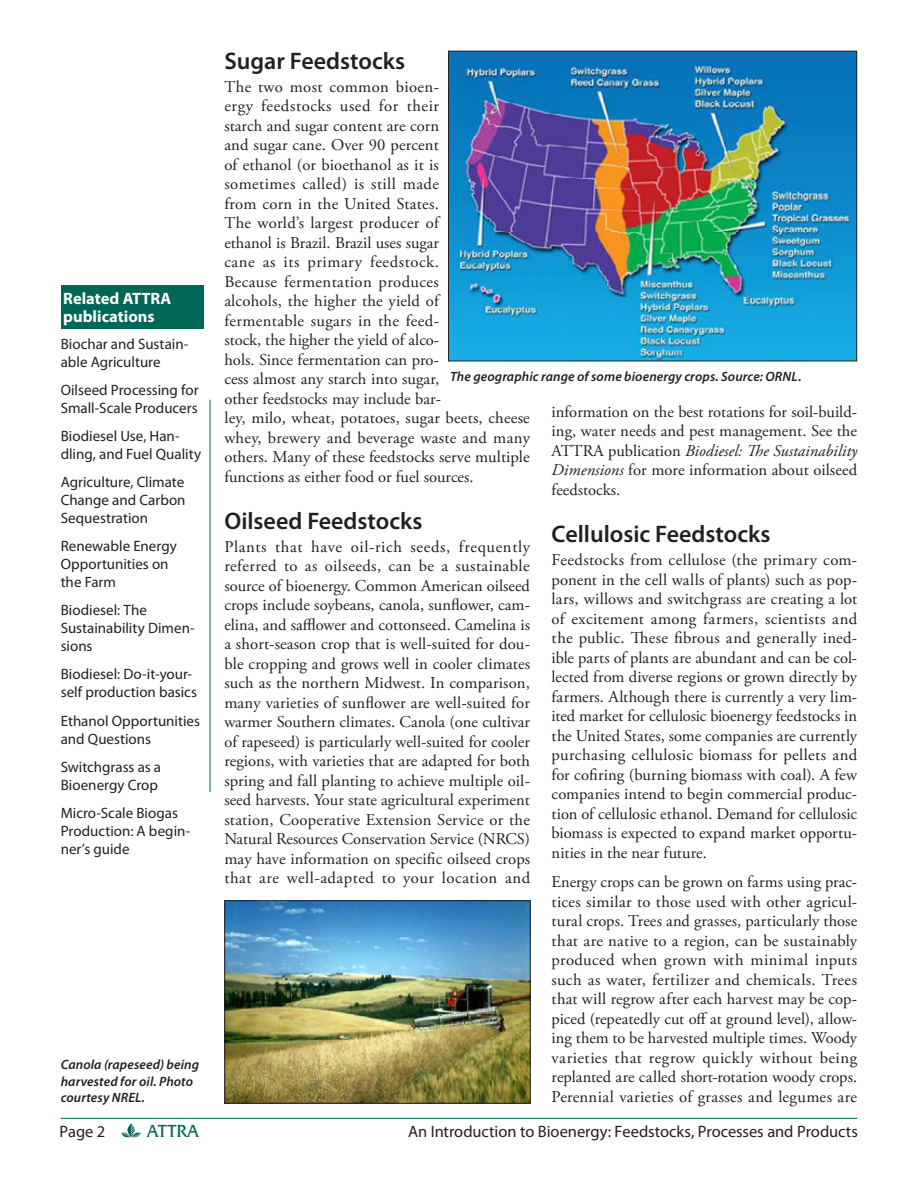
<style>
.page{position:relative;width:918px;height:1188px;background:#fff}
.page>*{position:absolute;margin:0;border:0;box-sizing:border-box;transform-origin:0 0}
.Heading_level_2{font:600 24px "Myriad Pro";color:#231f20}
.Footer_2{font:18px "Friz Quadrata IT Cby BT";letter-spacing:-.01em;color:#006756}
.Body_Text{font:16.5px/19.5px "Adobe Garamond Pro";letter-spacing:.01em;color:#231f20;text-align:justify}
.t1{font:16.5px "Myriad Pro";letter-spacing:-.005em;color:#231f20}
.Bar_Text{font:700 16.5px/18px "Myriad Pro";color:#fff}
.Sidebar__Related_ATT{font:15px/18px "Myriad Pro";color:#231f20}
.Caption_No_Rule{font:italic 600 13.5px/16.5px "Myriad Pro";letter-spacing:.01em;color:#231f20}
.s1{font-style:italic}
</style>
<div class="page">
<hr style="left:210px;top:400px;width:1px;height:392px;background:#006756">
<hr style="left:61px;top:1118px;width:796px;height:1px;background:#006756">
<svg style="left:121px;top:1123px;width:20px;height:15px"></svg>
<div style="left:61px;top:285px;width:142px;height:43px;background:#006756"></div>
<img style="left:226px;top:902px;width:303px;height:200px">
<div style="left:224px;top:900px;width:307px;height:204px;border:1px solid #231f20"></div>
<img style="left:450px;top:53px;width:405px;height:306px">
<div style="left:448px;top:51px;width:409px;height:310px;border:1px solid #231f20"></div>
<p class="Bar_Text" style="left:63px;top:289px;width:110px">Related ATTRA publications</p>
<p class="Sidebar__Related_ATT" style="left:61px;top:334px;width:129px">Biochar and Sustain&shy;able Agriculture</p>
<p class="Sidebar__Related_ATT" style="left:61px;top:381px;width:139px">Oilseed Processing for<br>Small-Scale Producers</p>
<p class="Sidebar__Related_ATT" style="left:61px;top:427px;width:142px">Biodiesel Use, Han&shy;dling, and Fuel Quality</p>
<p class="Sidebar__Related_ATT" style="left:61px;top:473px;width:126px;text-align:justify">Agriculture, Climate Change and Carbon Sequestration</p>
<p class="Sidebar__Related_ATT" style="left:61px;top:537px;width:118px">Renewable Energy<br>Opportunities on the Farm</p>
<p class="Sidebar__Related_ATT" style="left:61px;top:601px;width:136px">Biodiesel: The<br>Sustainability Dimen&shy;sions</p>
<p class="Sidebar__Related_ATT" style="left:61px;top:665px;width:138px">Biodiesel: Do-it-your&shy;self production basics</p>
<p class="Sidebar__Related_ATT" style="left:61px;top:711px;width:141px">Ethanol Opportunities and Questions</p>
<p class="Sidebar__Related_ATT" style="left:61px;top:757px;width:102px">Switchgrass as a<br>Bioenergy Crop</p>
<p class="Sidebar__Related_ATT" style="left:61px;top:804px;width:131px">Micro-Scale Biogas<br>Production: A begin&shy;ner’s guide</p>
<p class="Caption_No_Rule" style="left:61px;top:1056px;width:140px">Canola (rapeseed) being harvested for oil. Photo courtesy NREL.</p>
<p class="Heading_level_2" style="left:224px;top:45px;width:182px">Sugar Feedstocks</p>
<p class="Body_Text" style="left:224px;top:77px;width:307px;text-align:left">The two most common bioen-<br>ergy feedstocks used for their<br>starch and sugar content are corn<br>and sugar cane. Over 90 percent<br>of ethanol (or bioethanol as it is<br>sometimes called) is still made<br>from corn in the United States.<br>The world’s largest producer of<br>ethanol is Brazil. Brazil uses sugar<br>cane as its primary feedstock.<br>Because fermentation produces<br>alcohols, the higher the yield of<br>fermentable sugars in the feed-<br>stock, the higher the yield of alco-<br>hols. Since fermentation can pro-<br>cess almost any starch into sugar,<br>other feedstocks may include bar-<br>ley, milo, wheat, potatoes, sugar beets, cheese whey, brewery and beverage waste and many others. Many of these feedstocks serve multiple functions as either food or fuel sources.</p>
<p class="Heading_level_2" style="left:224px;top:505px;width:200px">Oilseed Feedstocks</p>
<p class="Body_Text" style="left:224px;top:537px;width:307px">Plants that have oil-rich seeds, frequently referred to as oilseeds, can be a sustainable source of bioenergy. Common American oilseed crops include soybeans, canola, sunflower, cam&shy;elina, and safflower and cottonseed. Camelina is a short-season crop that is well-suited for dou&shy;ble cropping and grows well in cooler climates such as the northern Midwest. In comparison, many varieties of sunflower are well-suited for warmer Southern climates. Canola (one cultivar of rapeseed) is particularly well-suited for cooler regions, with varieties that are adapted for both spring and fall planting to achieve multiple oil&shy;seed harvests. Your state agricultural experiment station, Cooperative Extension Service or the Natural Resources Conservation Service (NRCS) may have information on specific oilseed crops that are well-adapted to your location and</p>
<p class="Caption_No_Rule" style="left:450px;top:368px;width:353px">The geographic range of some bioenergy crops. Source: ORNL.</p>
<p class="Body_Text" style="left:552px;top:403px;width:307px">information on the best rotations for soil-build&shy;ing, water needs and pest management. See the ATTRA publication <span class="s1">Biodiesel: The Sustainability Dimensions</span> for more information about oilseed feedstocks.</p>
<p class="Heading_level_2" style="left:552px;top:519px;width:220px">Cellulosic Feedstocks</p>
<p class="Body_Text" style="left:552px;top:551px;width:307px">Feedstocks from cellulose (the primary com&shy;ponent in the cell walls of plants) such as pop&shy;lars, willows and switchgrass are creating a lot of excitement among farmers, scientists and the public. These fibrous and generally ined&shy;ible parts of plants are abundant and can be col&shy;lected from diverse regions or grown directly by farmers. Although there is currently a very lim&shy;ited market for cellulosic bioenergy feedstocks in the United States, some companies are currently purchasing cellulosic biomass for pellets and for cofiring (burning biomass with coal). A few companies intend to begin commercial produc&shy;tion of cellulosic ethanol. Demand for cellulosic biomass is expected to expand market opportu&shy;nities in the near future.</p>
<p class="Body_Text" style="left:552px;top:873px;width:307px">Energy crops can be grown on farms using prac&shy;tices similar to those used with other agricul&shy;tural crops. Trees and grasses, particularly those that are native to a region, can be sustainably produced when grown with minimal inputs such as water, fertilizer and chemicals. Trees that will regrow after each harvest may be cop&shy;piced (repeatedly cut off at ground level), allow&shy;ing them to be harvested multiple times. Woody varieties that regrow quickly without being replanted are called short-rotation woody crops.<br>Perennial varieties of grasses and legumes are</p>
<p class="t1" style="left:60px;top:1122px;width:47px">Page 2</p>
<p class="Footer_2" style="left:147px;top:1120px;width:53px">ATTRA</p>
<p class="t1" style="left:408px;top:1121px;width:451px">An Introduction to Bioenergy: Feedstocks, Processes and Products</p>
</div>
